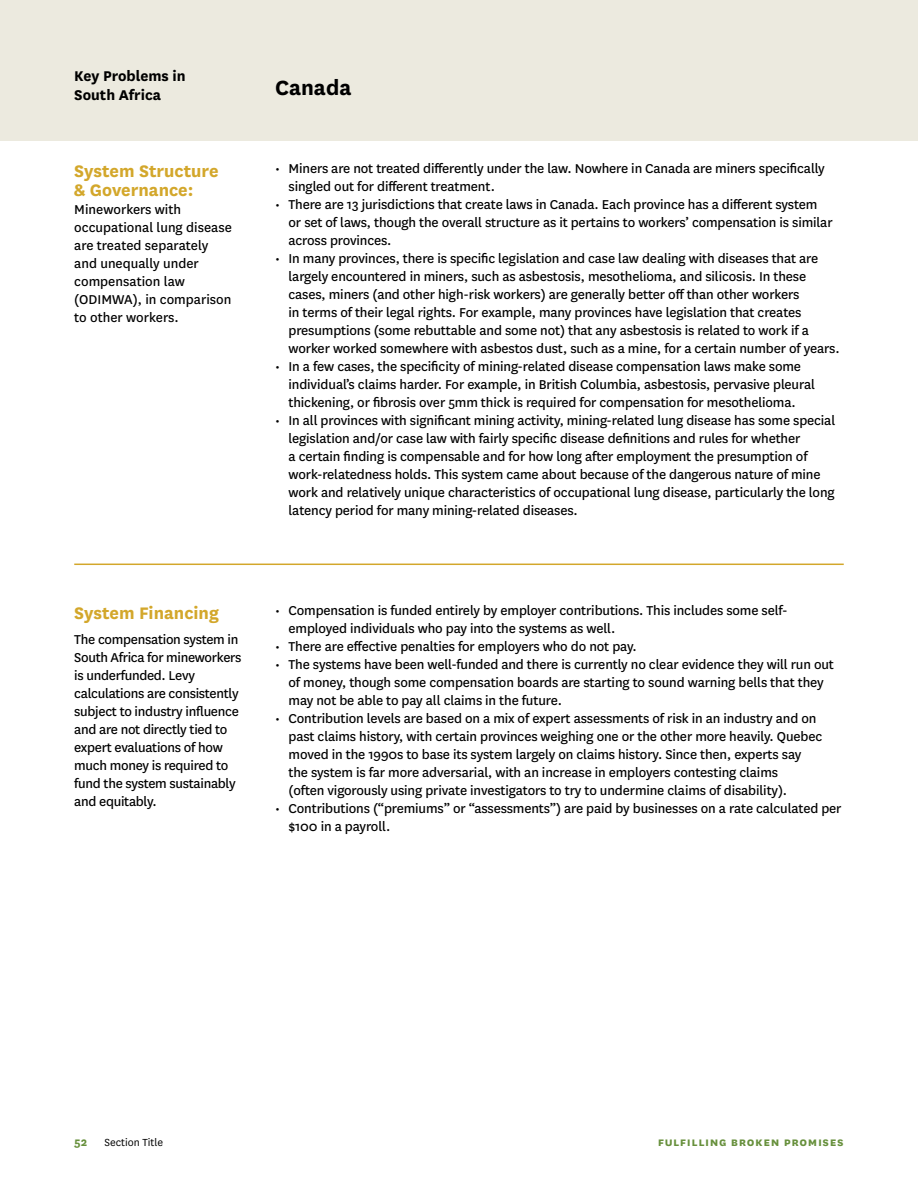
<style>
.page{position:relative;width:918px;height:1188px;background:#fff}
.page>*{position:absolute;margin:0;border:0;box-sizing:border-box;transform-origin:0 0}
.t1{font:700 24px "National";color:#000}
.t2{font:700 19.5px/19.5px "National";color:#d3a72b}
.t3{font:700 16.5px/19px "National";color:#000}
.t4{font:15px/18px "National";letter-spacing:-.01em;color:#000}
.t5{font:700 13.5px "National";letter-spacing:.045em;color:#67903c}
.t6{font:12px "National";color:#000}
</style>
<div class="page">
<div style="left:0;top:0;width:918px;height:140px;background:#eceadf"></div>
<hr style="left:74px;top:564px;width:770px;height:1px;background:#d3a72b">
<p class="t3" style="left:74px;top:66px;width:113px">Key Problems in<br>South Africa</p>
<h1 class="t1" style="left:275px;top:71px;width:78px">Canada</h1>
<h2 class="t2" style="left:74px;top:159px;width:146px">System Structure &amp; Governance:</h2>
<p class="t4" style="left:74px;top:200px;width:159px">Mineworkers with occupational lung disease are treated separately and unequally under compensation law (ODIMWA), in comparison to other workers.</p>
<h2 class="t2" style="left:74px;top:602px;width:146px">System Financing</h2>
<p class="t4" style="left:74px;top:629px;width:169px">The compensation system in<br>South Africa for mineworkers is underfunded. Levy calculations are consistently subject to industry influence and are not directly tied to expert evaluations of how much money is required to fund the system sustainably and equitably.</p>
<p class="t4" style="left:289px;top:159px;width:538px;text-indent:-14px">• Miners are not treated differently under the law. Nowhere in Canada are miners specifically singled out for different treatment.</p>
<p class="t4" style="left:289px;top:195px;width:546px;text-indent:-14px">• There are 13 jurisdictions that create laws in Canada. Each province has a different system or set of laws, though the overall structure as it pertains to workers’ compensation is similar across provinces.</p>
<p class="t4" style="left:289px;top:249px;width:553px;text-indent:-14px">• In many provinces, there is specific legislation and case law dealing with diseases that are largely encountered in miners, such as asbestosis, mesothelioma, and silicosis. In these cases, miners (and other high-risk workers) are generally better off than other workers<br>in terms of their legal rights. For example, many provinces have legislation that creates presumptions (some rebuttable and some not) that any asbestosis is related to work if a worker worked somewhere with asbestos dust, such as a mine, for a certain number of years.</p>
<p class="t4" style="left:289px;top:357px;width:528px;text-indent:-14px">• In a few cases, the specificity of mining-related disease compensation laws make some individual’s claims harder. For example, in British Columbia, asbestosis, pervasive pleural thickening, or fibrosis over 5mm thick is required for compensation for mesothelioma.</p>
<p class="t4" style="left:289px;top:411px;width:548px;text-indent:-14px">• In all provinces with significant mining activity, mining-related lung disease has some special legislation and/or case law with fairly specific disease definitions and rules for whether<br>a certain finding is compensable and for how long after employment the presumption of work-relatedness holds. This system came about because of the dangerous nature of mine work and relatively unique characteristics of occupational lung disease, particularly the long latency period for many mining-related diseases.</p>
<p class="t4" style="left:289px;top:601px;width:501px;text-indent:-14px">• Compensation is funded entirely by employer contributions. This includes some self&shy;employed individuals who pay into the systems as well.</p>
<p class="t4" style="left:275px;top:637px;width:363px">• There are effective penalties for employers who do not pay.</p>
<p class="t4" style="left:289px;top:655px;width:547px;text-indent:-14px">• The systems have been well-funded and there is currently no clear evidence they will run out of money, though some compensation boards are starting to sound warning bells that they may not be able to pay all claims in the future.</p>
<p class="t4" style="left:289px;top:709px;width:535px;text-indent:-14px">• Contribution levels are based on a mix of expert assessments of risk in an industry and on past claims history, with certain provinces weighing one or the other more heavily. Quebec moved in the 1990s to base its system largely on claims history. Since then, experts say the system is far more adversarial, with an increase in employers contesting claims<br>(often vigorously using private investigators to try to undermine claims of disability).</p>
<p class="t4" style="left:289px;top:799px;width:555px;text-indent:-14px">• Contributions (“premiums” or “assessments”) are paid by businesses on a rate calculated per $100 in a payroll.</p>
<p class="t5" style="left:74px;top:1132px;width:15px">52</p>
<p class="t6" style="left:105px;top:1134px;width:60px">Section Title</p>
<p class="t5" style="left:658px;top:1132px;width:188px">fulfilling broken promises</p>
</div>
